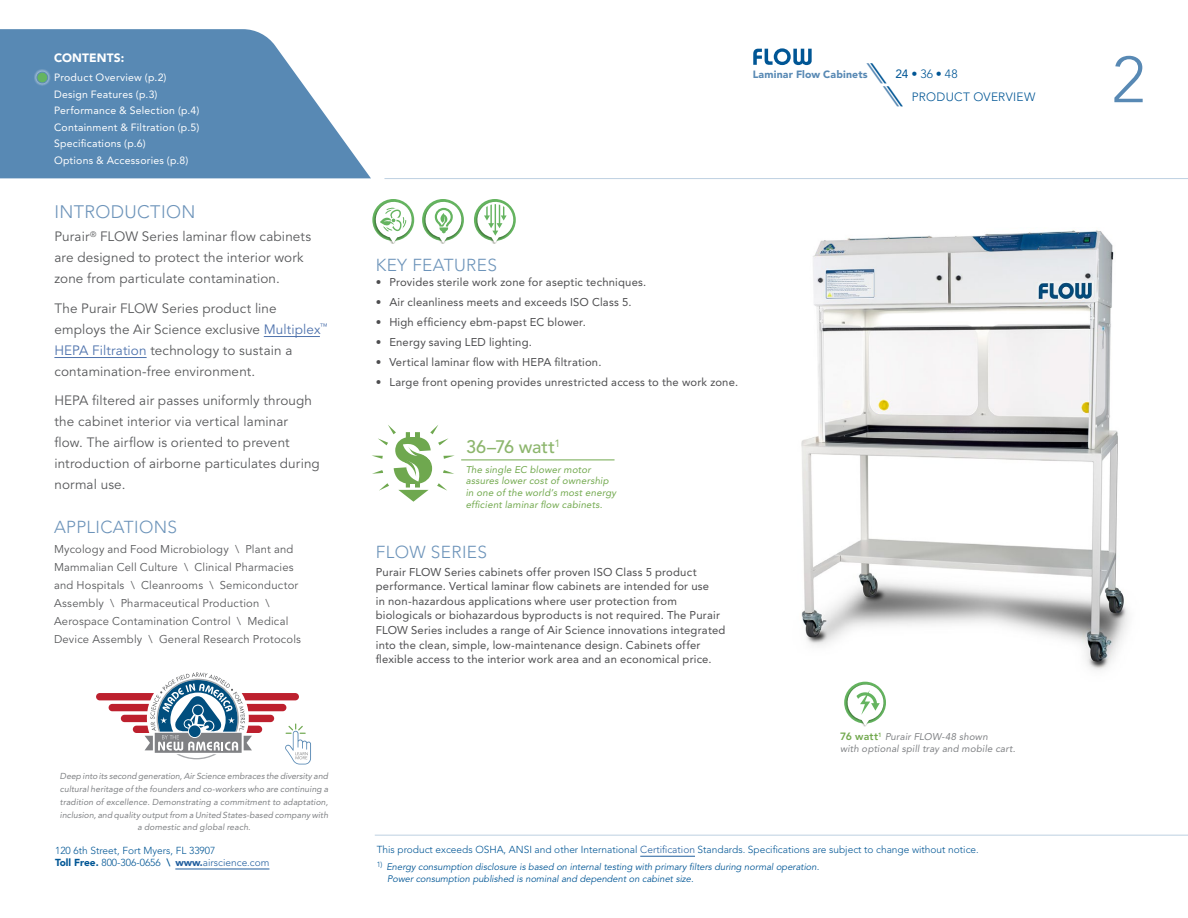
<style>
.page{position:relative;width:1188px;height:918px;background:#fff}
.page>*{position:absolute;margin:0;border:0;box-sizing:border-box;transform-origin:0 0}
.t1{font:300 64.5px "Avenir LT Std";color:#5889b4}
.t2{font:300 18px "Avenir LT Std";letter-spacing:.02em;color:#6d94ba}
.t3{font:500 18px "Avenir LT Std";letter-spacing:-.005em;color:#8db66d}
.t4{font:300 17.25px "Avenir LT Std";letter-spacing:.02em;color:#6d94ba}
.t5{font:13.5px/21px "Avenir LT Std";letter-spacing:.01em;color:#58595b}
.t6{font:300 12px/22.4px "Avenir LT Std";letter-spacing:.025em;color:#005695}
.t7{font:900 12px "Avenir LT Std";letter-spacing:.01em;color:#fff}
.t8{font:11.25px/14.7px "Avenir LT Std";letter-spacing:.02em;color:#4d4d4f}
.t9{font:11.25px/18px "Avenir LT Std";letter-spacing:.015em;color:#58595b}
.t10{font:10.5px/16.5px "Avenir LT Std";letter-spacing:.02em;color:#fff}
.t11{font:900 10.5px "Avenir LT Std";letter-spacing:.02em;color:#5889b4}
.t12{font:300 10.2px/12px "Avenir LT Std";color:#005695}
.t13{font:italic 9.75px/11.7px "Avenir LT Std";letter-spacing:.02em;color:#72a94e}
.t14{font:italic 9.75px/11.7px "Avenir LT Std";letter-spacing:.02em;color:#808285}
.t15{font:italic 9.3px/12px "Avenir LT Std";color:#005695}
.t16{font:italic 8.7px/12.8px "Avenir LT Std";letter-spacing:.005em;color:#808285;text-align:center}
.s1{color:#4f73ad}
.s2{font-family:"ITC Avant Garde Std";font-weight:400;font-style:italic;font-size:24px;color:#5889b4}
.s3{font-family:"ITC Avant Garde Std";font-weight:400;font-style:italic;font-size:24px}
.s4{font-weight:400}
.s5{font-weight:800;font-style:normal;font-size:10.5px;color:#72a94e}
.s6{font-weight:900}
.s7{font-weight:800}
.s8{font-weight:900;color:#215e9e}
.s9{color:#215e9e}
</style>
<div class="page">
<svg style="left:753px;top:48px;width:59px;height:17px"></svg>
<img style="left:801px;top:230px;width:327px;height:452px">
<hr style="left:384px;top:178px;width:804px;height:1px;background:#5889b4">
<svg style="left:0;top:29px;width:371px;height:149px;background:#709abf"></svg>
<hr style="left:175px;top:869px;width:94px;height:1px;background:#215e9e">
<hr style="left:640px;top:856px;width:55px;height:1px;background:#215e9e">
<hr style="left:375px;top:835px;width:813px;height:1px;background:#5889b4">
<svg style="left:34px;top:69px;width:17px;height:17px"></svg>
<div style="left:37px;top:72px;width:11px;height:11px;background:#65b460;border-radius:50%"></div>
<div style="left:37px;top:72px;width:11px;height:11px;border:1px solid #5889b4;border-radius:50%"></div>
<svg style="left:96px;top:672px;width:215px;height:93px"></svg>
<img style="left:387px;top:199px;width:28px;height:45px">
<svg style="left:372px;top:200px;width:42px;height:43px"></svg>
<img style="left:422px;top:199px;width:42px;height:45px">
<svg style="left:424px;top:200px;width:39px;height:43px"></svg>
<img style="left:474px;top:199px;width:42px;height:45px">
<svg style="left:475px;top:200px;width:40px;height:43px"></svg>
<img style="left:844px;top:682px;width:42px;height:45px">
<svg style="left:846px;top:683px;width:39px;height:43px"></svg>
<hr style="left:461px;top:460px;width:154px;height:1px;background:#72a94e">
<svg style="left:372px;top:425px;width:83px;height:77px"></svg>
<hr style="left:264px;top:336px;width:56px;height:1px;background:#4f73ad">
<hr style="left:54px;top:357px;width:93px;height:1px;background:#4f73ad">
<p class="t7" style="left:54px;top:51px;width:72px">CONTENTS:</p>
<p class="t10" style="left:54px;top:69px;width:147px">Product Overview (p.2)<br>Design Features (p.3)<br>Performance &amp; Selection (p.4)<br>Containment &amp; Filtration (p.5)<br>Specifications (p.6)<br>Options &amp; Accessories (p.8)</p>
<h2 class="t2" style="left:54px;top:201px;width:143px">INTRODUCTION</h2>
<p class="t5" style="left:54px;top:227px;width:258px">Purair<sup>®</sup> FLOW Series laminar flow cabinets are designed to protect the interior work zone from particulate contamination.</p>
<p class="t5" style="left:54px;top:298px;width:275px">The Purair FLOW Series product line employs the Air Science exclusive <span class="s1">Multiplex</span><sup>™ </sup><span class="s1">HEPA Filtration</span> technology to sustain a contamination-free environment.</p>
<p class="t5" style="left:54px;top:390px;width:267px">HEPA filtered air passes uniformly through the cabinet interior via vertical laminar flow. The airflow is oriented to prevent introduction of airborne particulates during normal use.</p>
<h3 class="t4" style="left:54px;top:516px;width:125px">APPLICATIONS</h3>
<p class="t9" style="left:54px;top:541px;width:249px">Mycology and Food Microbiology \ Plant and Mammalian Cell Culture \ Clinical Pharmacies and Hospitals \ Cleanrooms \ Semiconductor Assembly \ Pharmaceutical Production \ Aerospace Contamination Control \ Medical Device Assembly \ General Research Protocols</p>
<p class="t16" style="left:60px;top:770px;width:270px">Deep into its second generation, Air Science embraces the diversity and cultural heritage of the founders and co-workers who are continuing a tradition of excellence. Demonstrating a commitment to adaptation, inclusion, and quality output from a United States-based company with a domestic and global reach.</p>
<p class="t11" style="left:753px;top:68px;width:117px">Laminar Flow Cabinets</p>
<p class="t6" style="left:887px;top:63px;width:150px;text-indent:-16px"><span class="s2">\</span><span class="s3">\</span><span class="s4">24</span> • 36 • 48 <span class="s2">\</span><span class="s3">\</span>PRODUCT OVERVIEW</p>
<h3 class="t4" style="left:376px;top:255px;width:123px">KEY FEATURES</h3>
<p class="t8" style="left:376px;top:275px;width:272px">• Provides sterile work zone for aseptic techniques.</p>
<p class="t8" style="left:376px;top:295px;width:257px">• Air cleanliness meets and exceeds ISO Class 5.</p>
<p class="t8" style="left:376px;top:315px;width:211px">• High efficiency ebm-papst EC blower.</p>
<p class="t8" style="left:376px;top:335px;width:158px">• Energy saving LED lighting.</p>
<p class="t8" style="left:376px;top:355px;width:227px">• Vertical laminar flow with HEPA filtration.</p>
<p class="t8" style="left:376px;top:375px;width:364px">• Large front opening provides unrestricted access to the work zone.</p>
<h2 class="t3" style="left:466px;top:436px;width:96px">36–76 watt<sup>1</sup></h2>
<p class="t13" style="left:466px;top:464px;width:152px">The single EC blower motor assures lower cost of ownership in one of the world’s most energy efficient laminar flow cabinets.</p>
<h3 class="t4" style="left:376px;top:542px;width:113px">FLOW SERIES</h3>
<p class="t8" style="left:376px;top:564px;width:351px">Purair FLOW Series cabinets offer proven ISO Class 5 product performance. Vertical laminar flow cabinets are intended for use<br>in non-hazardous applications where user protection from biologicals or biohazardous byproducts is not required. The Purair FLOW Series includes a range of Air Science innovations integrated into the clean, simple, low-maintenance design. Cabinets offer flexible access to the interior work area and an economical price.</p>
<p class="t14" style="left:840px;top:731px;width:177px"><span class="s5">76 watt</span><sup>1</sup> Purair FLOW-48 shown<br>with optional spill tray and mobile cart.</p>
<p class="t12" style="left:55px;top:845px;width:216px">120 6th Street, Fort Myers, FL 33907<br><span class="s6">Toll Free.</span> 800-306-0656 <span class="s7">\</span> <span class="s8">www.</span><span class="s9">airscience.com</span></p>
<p class="t12" style="left:377px;top:844px;width:604px">This product exceeds OSHA, ANSI and other International <span class="s9">Certification</span> Standards. Specifications are subject to change without notice.</p>
<p class="t15" style="left:387px;top:861px;width:434px;text-indent:-10px"><sup>1)</sup> Energy consumption disclosure is based on internal testing with primary filters during normal operation.<br>Power consumption published is nominal and dependent on cabinet size.</p>
<h1 class="t1" style="left:1112px;top:42px;width:35px">2</h1>
</div>
